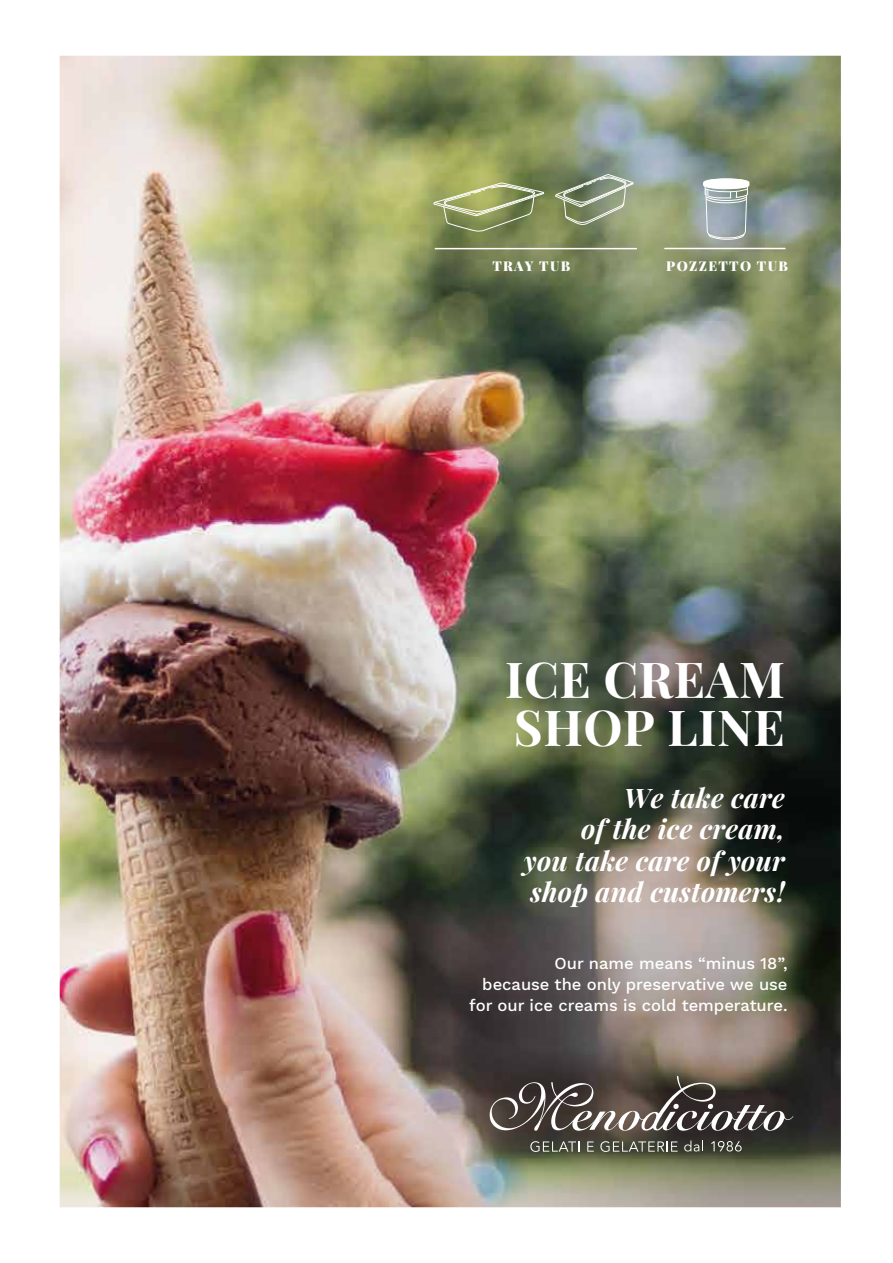
<style>
.page{position:relative;width:893px;height:1263px;background:#fff}
.page>*{position:absolute;margin:0;border:0;box-sizing:border-box;transform-origin:0 0}
.t1{font:700 49.5px/48px "Playfair Display";letter-spacing:.01em;color:#fff}
.t2{font:italic 700 27px/31.5px "Playfair Display";letter-spacing:.01em;color:#fff;text-align:right}
.t3{font:500 16.5px/21px "Work Sans";color:#fff;text-align:right}
.t4{font:900 13.5px "Playfair Display";letter-spacing:.1em;color:#fff}
</style>
<div class="page">
<img style="left:60px;top:56px;width:781px;height:1151px">
<svg style="left:490px;top:1076px;width:303px;height:55px;background:#5d5651"></svg>
<svg style="left:530px;top:1141px;width:49px;height:11px"></svg>
<svg style="left:587px;top:1141px;width:7px;height:10px"></svg>
<svg style="left:600px;top:1141px;width:78px;height:11px"></svg>
<svg style="left:684px;top:1140px;width:19px;height:11px"></svg>
<svg style="left:711px;top:1141px;width:31px;height:10px"></svg>
<svg style="left:703px;top:141px;width:46px;height:143px;background:#8d998b"></svg>
<hr style="left:665px;top:248px;width:120px;height:1px;background:#fff">
<hr style="left:435px;top:248px;width:201px;height:1px;background:#fff">
<svg style="left:554px;top:173px;width:80px;height:52px;background:#8e9b7d"></svg>
<svg style="left:432px;top:182px;width:113px;height:72px;background:#8e9964"></svg>
<p class="t4" style="left:492px;top:257px;width:79px">TRAY TUB</p>
<p class="t4" style="left:666px;top:257px;width:123px">POZZETTO TUB</p>
<h1 class="t1" style="left:505px;top:655px;width:281px">ICE CREAM<br>SHOP LINE</h1>
<h2 class="t2" style="left:524px;top:781px;width:263px">We take care<br>of the ice cream,<br>you take care of your shop and customers!</h2>
<p class="t3" style="left:469px;top:953px;width:320px">Our name means “minus 18”,<br>because the only preservative we use for our ice creams is cold temperature.</p>
</div>
